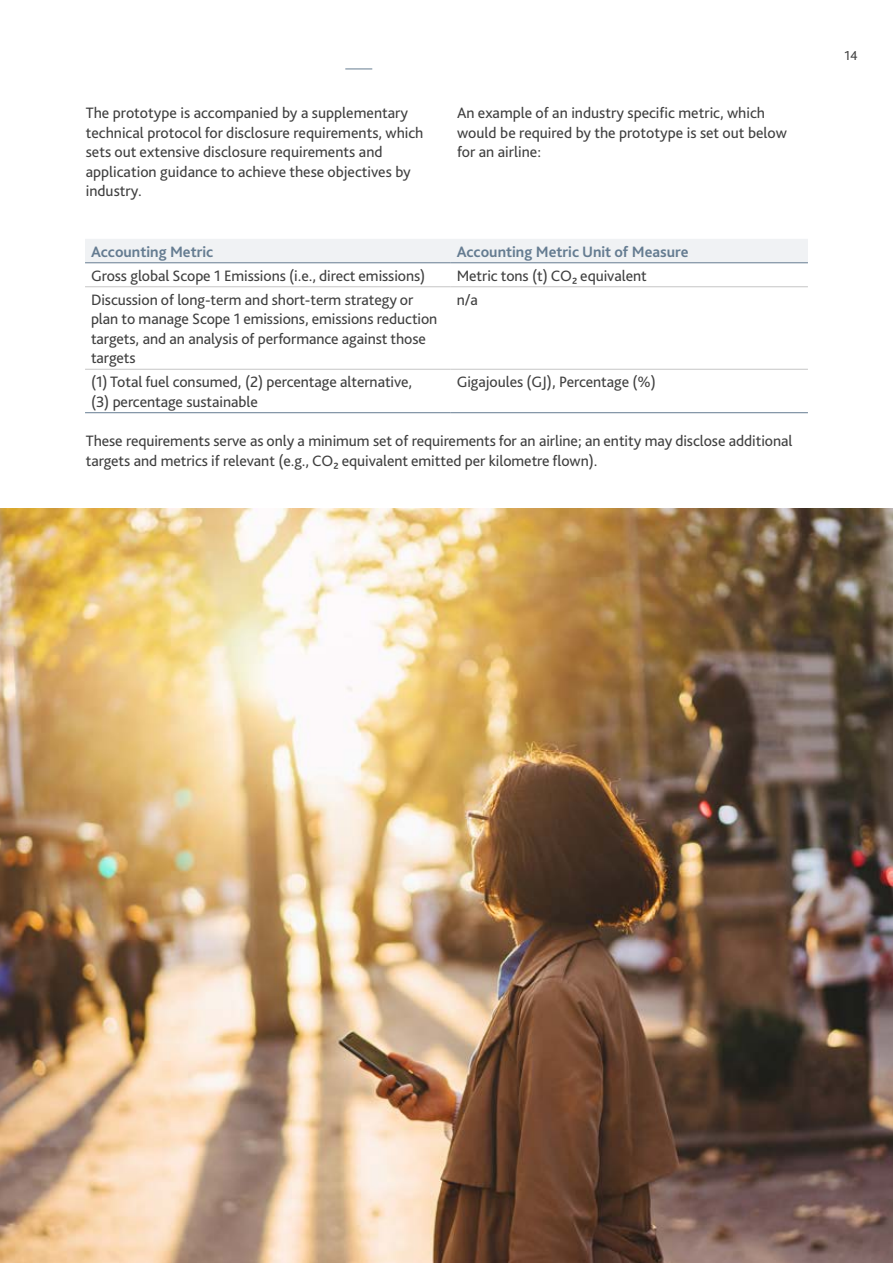
<style>
.page{position:relative;width:893px;height:1263px;background:#fff}
.page>*{position:absolute;margin:0;border:0;box-sizing:border-box;transform-origin:0 0}
.t1{font:15.75px/19.5px "Bliss Pro";letter-spacing:-.005em;color:#404040}
.t2{font:700 15.75px "Bliss Pro";color:#657c91}
.t3{font:13.5px "Bliss Pro";color:#404040}
</style>
<div class="page">
<div style="left:85px;top:239px;width:723px;height:23px;background:#f0f2f4"></div>
<hr style="left:85px;top:262px;width:366px;height:1px;background:#657c91">
<hr style="left:451px;top:262px;width:357px;height:1px;background:#657c91">
<hr style="left:85px;top:286px;width:366px;height:1px;background:#c6c6c6">
<hr style="left:451px;top:286px;width:357px;height:1px;background:#c6c6c6">
<hr style="left:85px;top:369px;width:366px;height:1px;background:#c6c6c6">
<hr style="left:451px;top:369px;width:357px;height:1px;background:#c6c6c6">
<hr style="left:85px;top:412px;width:366px;height:1px;background:#657c91">
<hr style="left:451px;top:412px;width:357px;height:1px;background:#657c91">
<img style="left:0;top:508px;width:893px;height:755px">
<svg style="left:345px;top:69px;width:27px;height:1px"></svg>
<p class="t1" style="left:86px;top:103px;width:339px">The prototype is accompanied by a supplementary technical protocol for disclosure requirements, which sets out extensive disclosure requirements and application guidance to achieve these objectives by industry.</p>
<p class="t1" style="left:457px;top:103px;width:331px">An example of an industry specific metric, which would be required by the prototype is set out below for an airline:</p>
<p class="t2" style="left:91px;top:242px;width:124px">Accounting Metric</p>
<p class="t2" style="left:457px;top:242px;width:233px">Accounting Metric Unit of Measure</p>
<p class="t1" style="left:91px;top:265px;width:336px">Gross global Scope 1 Emissions (i.e., direct emissions)</p>
<p class="t1" style="left:457px;top:265px;width:191px">Metric tons (t) CO₂ equivalent</p>
<p class="t1" style="left:91px;top:289px;width:348px">Discussion of long-term and short-term strategy or plan to manage Scope 1 emissions, emissions reduction targets, and an analysis of performance against those targets</p>
<p class="t1" style="left:457px;top:289px;width:23px">n/a</p>
<p class="t1" style="left:91px;top:372px;width:323px">(1) Total fuel consumed, (2) percentage alternative, (3) percentage sustainable</p>
<p class="t1" style="left:457px;top:372px;width:201px">Gigajoules (GJ), Percentage (%)</p>
<p class="t1" style="left:86px;top:431px;width:708px">These requirements serve as only a minimum set of requirements for an airline; an entity may disclose additional targets and metrics if relevant (e.g., CO₂ equivalent emitted per kilometre flown).</p>
<p class="t3" style="left:845px;top:47px;width:15px">14</p>
</div>
